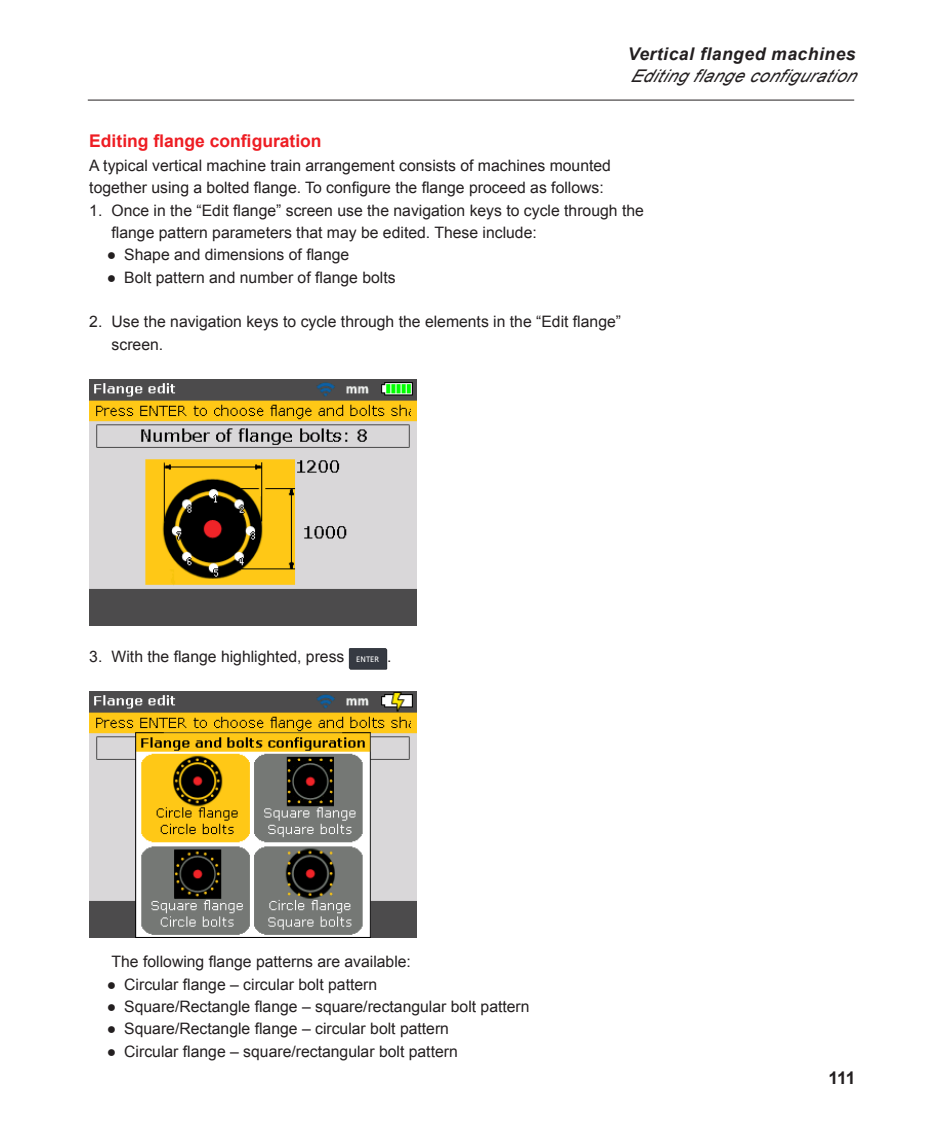
<style>
.page{position:relative;width:945px;height:1134px;background:#fff}
.page>*{position:absolute;margin:0;border:0;box-sizing:border-box;transform-origin:0 0}
.t1{font:700 17.5px "Arial";color:#ee1d23}
.t2{font:italic 17.5px "Arial";color:#231f20}
.t3{font:italic 700 17.5px "Arial";letter-spacing:.03em;color:#231f20}
.t4{font:700 17.5px "Arial";color:#231f20}
.t5{font:15.75px/22.4px "Arial";color:#231f20}
.s1{font-family:"Arial Narrow"}
.s2{font-family:"Frutiger";font-size:7.88px;color:#fff}
</style>
<div class="page">
<hr style="left:88px;top:100px;width:766px;height:1px;background:#231f20">
<svg style="left:350px;top:649px;width:37px;height:21px"></svg>
<div style="left:349px;top:648px;width:37px;height:21px;background:#363a42"></div>
<img style="left:89px;top:379px;width:328px;height:246px">
<img style="left:89px;top:692px;width:328px;height:246px">
<p class="t3" style="left:628px;top:42px;width:229px">Vertical flanged machines</p>
<p class="t2" style="left:630px;top:64px;width:235px">Editingflangeconfiguration</p>
<p class="t1" style="left:89px;top:128px;width:234px">Editing flange configuration</p>
<p class="t5" style="left:89px;top:154px;width:523px">A typical vertical machine train arrangement consists of machines mounted together using a bolted flange. To configure the flange proceed as follows:</p>
<p class="t5" style="left:112px;top:199px;width:534px;text-indent:-22px">1. Once in the “Edit flange” screen use the navigation keys to cycle through the flange pattern parameters that may be edited. These include:</p>
<p class="t5" style="left:107px;top:244px;width:244px"><span class="s1">●</span> Shape and dimensions of flange</p>
<p class="t5" style="left:107px;top:266px;width:290px"><span class="s1">●</span> Bolt pattern and number of flange bolts</p>
<p class="t5" style="left:112px;top:311px;width:511px;text-indent:-22px">2. Use the navigation keys to cycle through the elements in the “Edit flange” screen.</p>
<p class="t5" style="left:89px;top:645px;width:304px">3. With the flange highlighted, press <span class="s2">ENTER</span> .</p>
<p class="t5" style="left:112px;top:950px;width:301px">The following flange patterns are available:</p>
<p class="t5" style="left:107px;top:973px;width:272px"><span class="s1">●</span> Circular flange – circular bolt pattern</p>
<p class="t5" style="left:107px;top:995px;width:424px"><span class="s1">●</span> Square/Rectangle flange – square/rectangular bolt pattern</p>
<p class="t5" style="left:107px;top:1017px;width:344px"><span class="s1">●</span> Square/Rectangle flange – circular bolt pattern</p>
<p class="t5" style="left:107px;top:1040px;width:352px"><span class="s1">●</span> Circular flange – square/rectangular bolt pattern</p>
<p class="t4" style="left:828px;top:1066px;width:29px">111</p>
</div>
